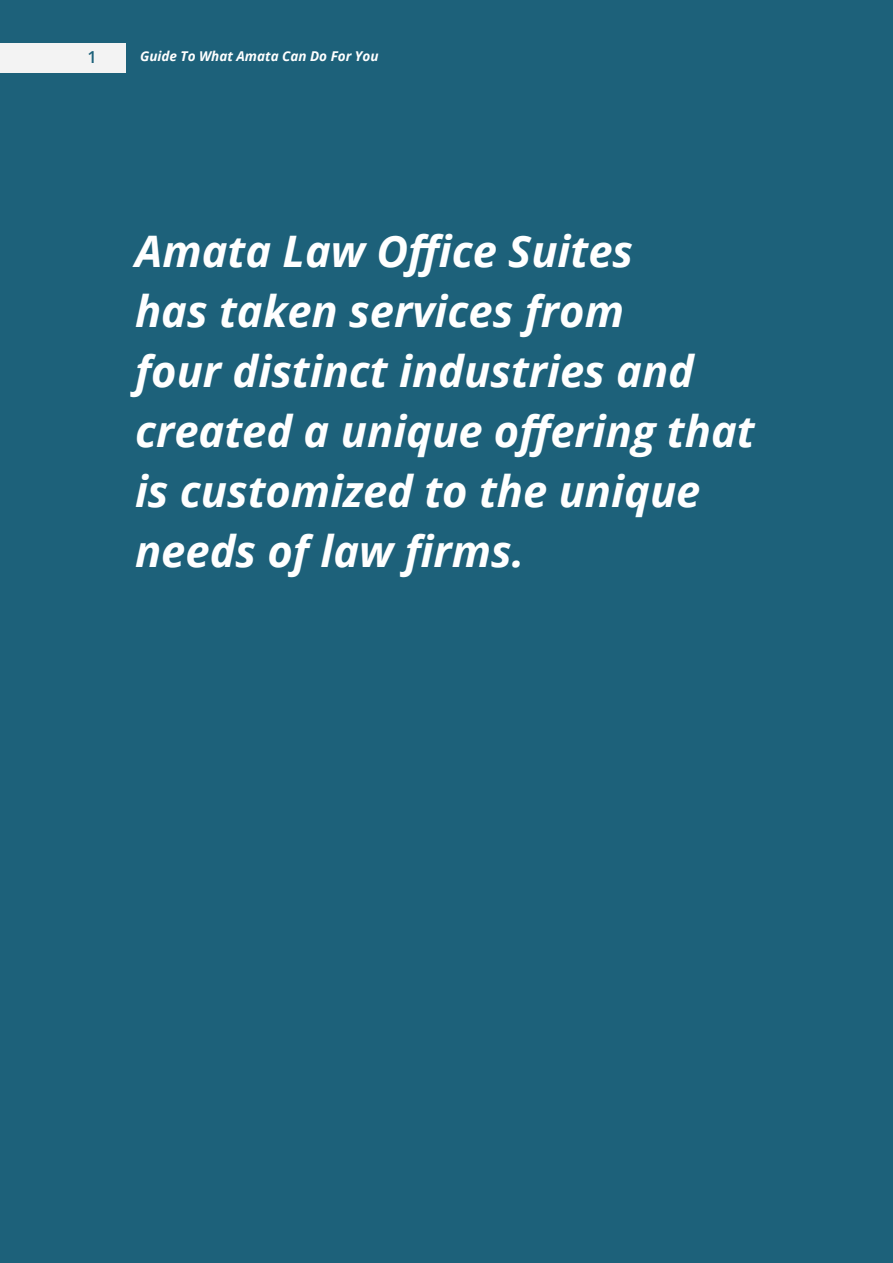
<style>
.page{position:relative;width:893px;height:1263px;background:#1d617a}
.page>*{position:absolute;margin:0;border:0;box-sizing:border-box;transform-origin:0 0}
.Quotes_White{font:italic 700 43.5px/60px "Open Sans";color:#fff}
.t1{font:600 16.5px "Open Sans";color:#1d617a}
.t2{font:italic 700 13.5px "Open Sans";color:#fff}
</style>
<div class="page">
<div style="left:0;top:43px;width:125px;height:30px;background:#f3f3f3"></div>
<p class="t1" style="left:88px;top:46px;width:11px">1</p>
<p class="t2" style="left:140px;top:47px;width:240px">Guide To What Amata Can Do For You</p>
<p class="Quotes_White" style="left:135px;top:220px;width:621px">Amata Law Office Suites<br>has taken services from<br>four distinct industries and created a unique offering that is customized to the unique needs of law firms.</p>
</div>
